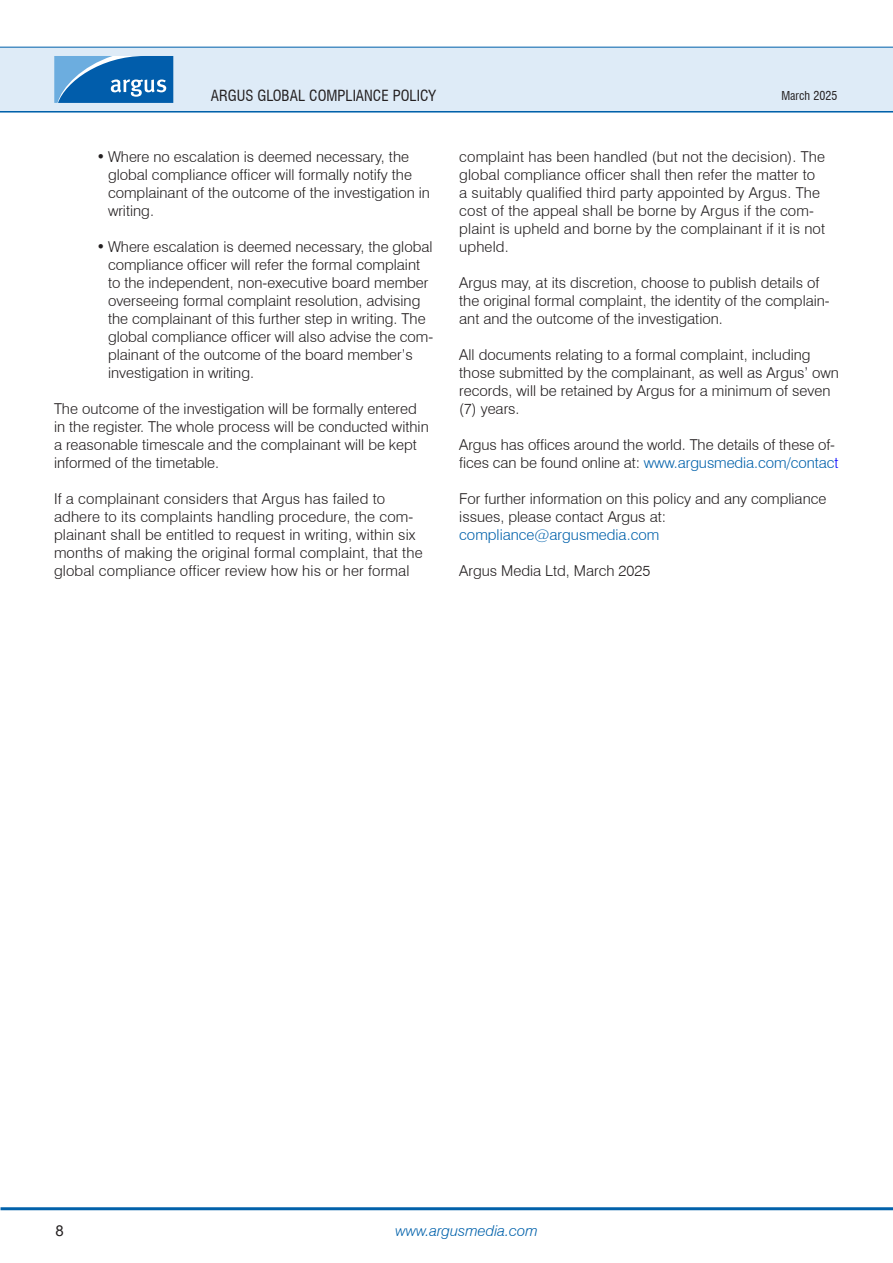
<style>
.page{position:relative;width:893px;height:1263px;background:#fff}
.page>*{position:absolute;margin:0;border:0;box-sizing:border-box;transform-origin:0 0}
.Body_Text{font:300 15px/18px "Swiss 721 BT";color:#231f20}
.t1{font:condensed 15px "Swiss 721 BT";color:#231f20}
.Body_Text-2{font:300 15px "Swiss 721 BT";color:#0161aa}
.t2{font:italic 300 15px "Swiss 721 BT";color:#0161aa}
.t3{font:15px "Arial";color:#231f20}
.t4{font:condensed 12px "Swiss 721 BT";color:#231f20}
.s1{color:#0161aa}
.s2{color:#00f}
</style>
<div class="page">
<hr style="left:0;top:110px;width:893px;height:3px;background:#0161aa">
<div style="left:0;top:47px;width:893px;height:64px;background:#deebf7"></div>
<hr style="left:0;top:47px;width:893px;height:1px;background:#0161aa">
<svg style="left:54px;top:56px;width:119px;height:47px"></svg>
<hr style="left:1px;top:1207px;width:892px;height:3px;background:#0161aa">
<p class="t1" style="left:211px;top:86px;width:227px">ARGUS GLOBAL COMPLIANCE POLICY</p>
<p class="Body_Text" style="left:108px;top:148px;width:323px;text-indent:-11px">• Where no escalation is deemed necessary, the global compliance officer will formally notify the complainant of the outcome of the investigation in writing.</p>
<p class="Body_Text" style="left:108px;top:238px;width:327px;text-indent:-11px">• Where escalation is deemed necessary, the global compliance officer will refer the formal complaint to the independent, non-executive board member overseeing formal complaint resolution, advising the complainant of this further step in writing. The global compliance officer will also advise the com&shy;plainant of the outcome of the board member’s investigation in writing.</p>
<p class="Body_Text" style="left:54px;top:400px;width:376px">The outcome of the investigation will be formally entered in the register. The whole process will be conducted within a reasonable timescale and the complainant will be kept informed of the timetable.</p>
<p class="Body_Text" style="left:54px;top:490px;width:370px">If a complainant considers that Argus has failed to adhere to its complaints handling procedure, the com&shy;plainant shall be entitled to request in writing, within six months of making the original formal complaint, that the global compliance officer review how his or her formal</p>
<p class="t4" style="left:781px;top:88px;width:58px">March 2025</p>
<p class="Body_Text" style="left:459px;top:148px;width:367px">complaint has been handled (but not the decision). The global compliance officer shall then refer the matter to a suitably qualified third party appointed by Argus. The cost of the appeal shall be borne by Argus if the com&shy;plaint is upheld and borne by the complainant if it is not upheld.</p>
<p class="Body_Text" style="left:459px;top:274px;width:372px">Argus may, at its discretion, choose to publish details of the original formal complaint, the identity of the complain&shy;ant and the outcome of the investigation.</p>
<p class="Body_Text" style="left:459px;top:346px;width:381px">All documents relating to a formal complaint, including those submitted by the complainant, as well as Argus’ own records, will be retained by Argus for a minimum of seven (7) years.</p>
<p class="Body_Text" style="left:459px;top:436px;width:381px">Argus has offices around the world. The details of these of&shy;fices can be found online at: <span class="s1">www.argusmedia.com/contac</span><span class="s2">t</span></p>
<p class="Body_Text" style="left:459px;top:490px;width:369px">For further information on this policy and any compliance issues, please contact Argus at:</p>
<p class="Body_Text-2" style="left:459px;top:526px;width:202px">compliance@argusmedia.com</p>
<p class="Body_Text" style="left:459px;top:562px;width:193px">Argus Media Ltd, March 2025</p>
<p class="t3" style="left:55px;top:1220px;width:10px">8</p>
<p class="t2" style="left:395px;top:1221px;width:144px">www.argusmedia.com</p>
</div>
